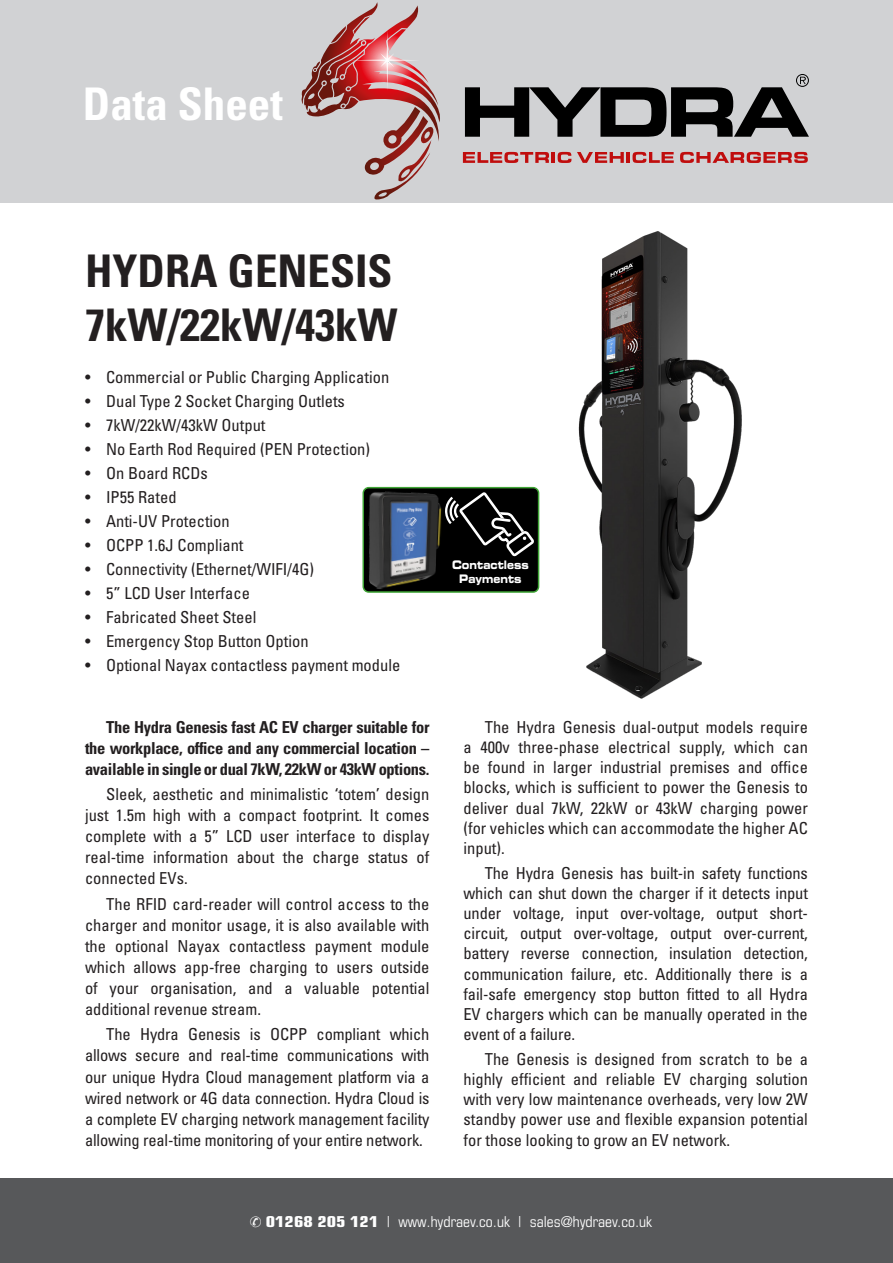
<style>
.page{position:relative;width:893px;height:1263px;background:#fff}
.page>*{position:absolute;margin:0;border:0;box-sizing:border-box;transform-origin:0 0}
.Heading{font:700 condensed 45px "Univers LT Std";color:#231f20}
.t1{font:700 condensed 45px "Univers LT Std";color:#fff}
.Body_Copy_Justified{font:condensed 16.5px/20.2px "Univers LT Std";color:#231f20;text-align:justify}
.Body_Copy_Justified-2{font:700 condensed 16.5px/21px "Univers LT Std";letter-spacing:-.02em;color:#231f20;text-align:justify}
.t2{font:condensed 15px "Eurostile LT Std";color:#fff}
.t3{font:11.7px/14.1px "Eurostile LT Std Bold Ex 2";color:#fff;text-align:center;scale:.79 1}
.s1{font-weight:700}
</style>
<div class="page">
<div style="left:0;top:1178px;width:893px;height:85px;background:#57585a"></div>
<div style="left:0;top:0;width:893px;height:202px;background:#d1d2d4"></div>
<svg style="left:302px;top:2px;width:138px;height:198px"></svg>
<svg style="left:463px;top:152px;width:108px;height:11px"></svg>
<svg style="left:577px;top:152px;width:97px;height:11px"></svg>
<svg style="left:680px;top:152px;width:128px;height:11px"></svg>
<svg style="left:465px;top:74px;width:344px;height:63px"></svg>
<img style="left:578px;top:231px;width:164px;height:468px">
<svg style="left:362px;top:487px;width:177px;height:106px;background:#293133"></svg>
<p class="t1" style="left:83px;top:76px;width:202px">Data Sheet</p>
<p class="Heading" style="left:85px;top:244px;width:309px">HYDRA GENESIS</p>
<p class="Heading" style="left:85px;top:298px;width:314px">7kW/22kW/43kW</p>
<p class="Body_Copy_Justified" style="left:85px;top:366px;width:306px">• Commercial or Public Charging Application</p>
<p class="Body_Copy_Justified" style="left:85px;top:390px;width:261px">• Dual Type 2 Socket Charging Outlets</p>
<p class="Body_Copy_Justified" style="left:85px;top:415px;width:182px">• 7kW/22kW/43kW Output</p>
<p class="Body_Copy_Justified" style="left:85px;top:439px;width:287px">• No Earth Rod Required (PEN Protection)</p>
<p class="Body_Copy_Justified" style="left:85px;top:463px;width:124px">• On Board RCDs</p>
<p class="Body_Copy_Justified" style="left:85px;top:487px;width:93px">• IP55 Rated</p>
<p class="Body_Copy_Justified" style="left:85px;top:511px;width:146px">• Anti-UV Protection</p>
<p class="Body_Copy_Justified" style="left:85px;top:535px;width:160px">• OCPP 1.6J Compliant</p>
<p class="Body_Copy_Justified" style="left:85px;top:559px;width:231px">• Connectivity (Ethernet/WIFI/4G)</p>
<p class="Body_Copy_Justified" style="left:85px;top:583px;width:166px">• 5” LCD User Interface</p>
<p class="Body_Copy_Justified" style="left:85px;top:607px;width:173px">• Fabricated Sheet Steel</p>
<p class="Body_Copy_Justified" style="left:85px;top:631px;width:225px">• Emergency Stop Button Option</p>
<p class="Body_Copy_Justified" style="left:85px;top:655px;width:317px">• Optional Nayax contactless payment module</p>
<p class="Body_Copy_Justified-2" style="left:85px;top:716px;width:346px;text-indent:21px">The Hydra Genesis fast AC EV charger suitable for the workplace, office and any commercial location – available in single or dual 7kW, 22kW or 43kW options.</p>
<p class="Body_Copy_Justified" style="left:85px;top:783px;width:346px;line-height:21px;text-indent:21px">Sleek, aesthetic and minimalistic ‘totem’ design just 1.5m high with a compact footprint. It comes complete with a 5” LCD user interface to display real-time information about the charge status of connected EVs.</p>
<p class="Body_Copy_Justified" style="left:85px;top:893px;width:346px;line-height:21px;text-indent:21px">The RFID card-reader will control access to the charger and monitor usage, it is also available with the optional Nayax contactless payment module which allows app-free charging to users outside of your organisation, and a valuable potential additional revenue stream.</p>
<p class="Body_Copy_Justified" style="left:85px;top:1024px;width:346px;line-height:21px;text-indent:21px">The Hydra Genesis is OCPP compliant which allows secure and real-time communications with our unique Hydra Cloud management platform via a wired network or 4G data connection. Hydra Cloud is a complete EV charging network management facility allowing real-time monitoring of your entire network.</p>
<p class="t3" style="left:452px;top:557px;width:99px">Contactless<br>Payments</p>
<p class="Body_Copy_Justified" style="left:463px;top:716px;width:346px;text-indent:21px">The Hydra Genesis dual-output models require a 400v three-phase electrical supply, which can be found in larger industrial premises and office blocks, which is sufficient to power the Genesis to deliver dual 7kW, 22kW or 43kW charging power (for vehicles which can accommodate the higher AC input).</p>
<p class="Body_Copy_Justified" style="left:463px;top:862px;width:346px;text-indent:21px">The Hydra Genesis has built-in safety functions which can shut down the charger if it detects input under voltage, input over-voltage, output short&shy;circuit, output over-voltage, output over-current, battery reverse connection, insulation detection, communication failure, etc. Additionally there is a fail-safe emergency stop button fitted to all Hydra EV chargers which can be manually operated in the event of a failure.</p>
<p class="Body_Copy_Justified" style="left:463px;top:1048px;width:346px;text-indent:21px">The Genesis is designed from scratch to be a highly efficient and reliable EV charging solution with very low maintenance overheads, very low 2W standby power use and flexible expansion potential for those looking to grow an EV network.</p>
<p class="t2" style="left:250px;top:1212px;width:404px">✆ <span class="s1">01268 205 121</span> | www.hydraev.co.uk | sales@hydraev.co.uk</p>
</div>
